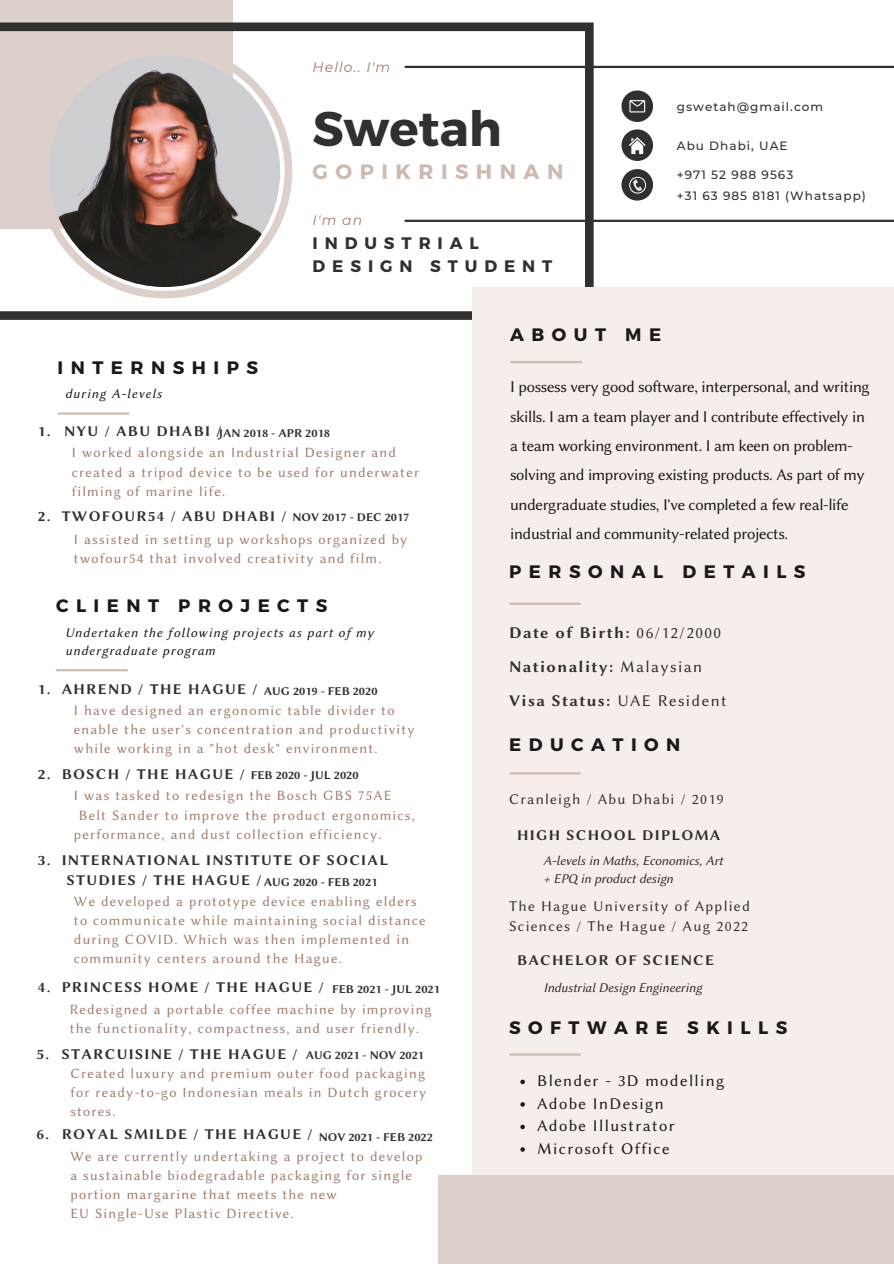
<style>
.page{position:relative;width:894px;height:1264px;background:#fff}
.page>*{position:absolute;margin:0;border:0;box-sizing:border-box;transform-origin:0 0}
.t1{font:700 48.6px "Montserrat";color:#303030}
.t2{font:700 20.85px "Montserrat";letter-spacing:.36em;color:#cdbab1}
.t3{font:700 18px "Montserrat";letter-spacing:.415em;color:#191919}
.t4{font:700 16.65px/22.5px "Montserrat";letter-spacing:.415em;color:#303030}
.t5{font:16.5px/29.2px "Lin Biolinum O";letter-spacing:-.02em;color:#191919}
.t6{font:16.5px "Lin Biolinum OB";letter-spacing:.085em;color:#303030}
.t7{font:16.5px "Lin Biolinum O";letter-spacing:.085em;color:#191919}
.t8{font:15px/20.2px "Lin Biolinum OB";letter-spacing:.085em;color:#303030}
.t9{font:15px/20.2px "Lin Biolinum O";letter-spacing:.085em;color:#303030}
.t10{font:14.85px "Lin Biolinum OB";letter-spacing:.085em;color:#303030}
.t11{font:14.25px/19.2px "Lin Biolinum O";letter-spacing:.085em;color:#a07c6b}
.t12{font:italic 13.8px "Montserrat";letter-spacing:.075em;color:#a07c6b}
.t13{font:13.5px "Lin Biolinum OI";color:#303030}
.t14{font:13.5px/18px "Lin Biolinum OI";letter-spacing:.085em;color:#191919}
.t15{font:12px "Lin Biolinum OB";color:#303030}
.t16{font:500 12px "Montserrat";letter-spacing:.085em;color:#303030}
.s1{font-family:"Lin Biolinum O"}
</style>
<div class="page">
<div style="left:0;top:0;width:233px;height:229px;background:#ddd0cb"></div>
<svg style="left:0;top:22px;width:593px;height:298px"></svg>
<div style="left:472px;top:287px;width:421px;height:976px;background:#f6eeea"></div>
<svg style="left:37px;top:43px;width:255px;height:255px"></svg>
<div style="left:438px;top:1175px;width:455px;height:88px;background:#ddd0cb"></div>
<img style="left:49px;top:56px;width:231px;height:231px;border-radius:50%">
<hr style="left:405px;top:220px;width:488px;height:2px;background:#303030">
<hr style="left:405px;top:66px;width:488px;height:2px;background:#303030">
<div style="left:621px;top:129px;width:32px;height:32px;background:#303030;border-radius:50%"></div>
<svg style="left:629px;top:137px;width:16px;height:17px"></svg>
<div style="left:621px;top:169px;width:32px;height:32px;background:#303030;border-radius:50%"></div>
<svg style="left:629px;top:177px;width:17px;height:17px"></svg>
<div style="left:621px;top:90px;width:32px;height:32px;background:#303030;border-radius:50%"></div>
<svg style="left:629px;top:100px;width:16px;height:12px"></svg>
<hr style="left:510px;top:1053px;width:70px;height:2px;background:#cdbab1">
<svg style="left:520px;top:1079px;width:4px;height:5px"></svg>
<svg style="left:520px;top:1102px;width:4px;height:4px"></svg>
<svg style="left:520px;top:1124px;width:4px;height:5px"></svg>
<svg style="left:520px;top:1147px;width:4px;height:4px"></svg>
<hr style="left:510px;top:772px;width:70px;height:2px;background:#cdbab1">
<hr style="left:510px;top:602px;width:70px;height:3px;background:#cdbab1">
<hr style="left:511px;top:361px;width:70px;height:2px;background:#cdbab1">
<hr style="left:59px;top:412px;width:69px;height:3px;background:#cdbab1">
<hr style="left:57px;top:669px;width:70px;height:2px;background:#cdbab1">
<p class="t12" style="left:312px;top:59px;width:79px">Hello.. I'm</p>
<p class="t1" style="left:312px;top:97px;width:191px">Swetah</p>
<p class="t2" style="left:312px;top:158px;width:252px">GOPIKRISHNAN</p>
<p class="t12" style="left:312px;top:212px;width:51px">I'm an</p>
<p class="t4" style="left:312px;top:231px;width:241px">INDUSTRIAL<br>DESIGN STUDENT</p>
<p class="t16" style="left:676px;top:99px;width:148px">gswetah@gmail.com</p>
<p class="t16" style="left:676px;top:138px;width:112px">Abu Dhabi, UAE</p>
<p class="t16" style="left:676px;top:167px;width:118px">+971 52 988 9563</p>
<p class="t16" style="left:676px;top:188px;width:190px">+31 63 985 8181 (Whatsapp)</p>
<p class="t3" style="left:57px;top:356px;width:202px">INTERNSHIPS</p>
<p class="t14" style="left:65px;top:384px;width:98px">during A-levels</p>
<p class="t8" style="left:38px;top:421px;width:14px">1.</p>
<p class="t8" style="left:64px;top:421px;width:159px">NYU / ABU DHABI /</p>
<p class="t15" style="left:218px;top:426px;width:113px">JAN 2018 - APR 2018</p>
<p class="t11" style="left:72px;top:443px;width:348px">I worked alongside an Industrial Designer and created a tripod device to be used for underwater filming of marine life.</p>
<p class="t8" style="left:38px;top:506px;width:14px">2.</p>
<p class="t10" style="left:62px;top:507px;width:226px">TWOFOUR54 / ABU DHABI /</p>
<p class="t15" style="left:292px;top:510px;width:118px">NOV 2017 - DEC 2017</p>
<p class="t11" style="left:74px;top:529px;width:335px">I assisted in setting up workshops organized by twofour54 that involved creativity and film.</p>
<p class="t3" style="left:56px;top:594px;width:273px">CLIENT PROJECTS</p>
<p class="t14" style="left:65px;top:623px;width:310px">Undertaken the following projects as part of my undergraduate program</p>
<p class="t8" style="left:38px;top:679px;width:14px">1.</p>
<p class="t8" style="left:62px;top:679px;width:197px">AHREND / THE HAGUE /</p>
<p class="t15" style="left:264px;top:683px;width:115px">AUG 2019 - FEB 2020</p>
<p class="t11" style="left:74px;top:700px;width:342px">I have designed an ergonomic table divider to enable the user's concentration and productivity while working in a "hot desk" environment.</p>
<p class="t8" style="left:38px;top:763px;width:14px">2.</p>
<p class="t8" style="left:62px;top:763px;width:184px">BOSCH / THE HAGUE /</p>
<p class="t15" style="left:251px;top:768px;width:109px">FEB 2020 - JUL 2020</p>
<p class="t8" style="left:38px;top:849px;width:14px">3.</p>
<p class="t11" style="left:74px;top:786px;width:319px">I was tasked to redesign the Bosch GBS 75AE</p>
<p class="t11" style="left:79px;top:805px;width:337px">Belt Sander to improve the product ergonomics,</p>
<p class="t11" style="left:74px;top:824px;width:309px">performance, and dust collection efficiency.</p>
<p class="t8" style="left:67px;top:849px;width:323px;text-indent:-5px">INTERNATIONAL INSTITUTE OF SOCIAL<br>STUDIES / THE HAGUE /</p>
<p class="t15" style="left:264px;top:875px;width:115px">AUG 2020 - FEB 2021</p>
<p class="t11" style="left:74px;top:891px;width:353px">We developed a prototype device enabling elders to communicate while maintaining social distance during COVID. Which was then implemented in community centers around the Hague.</p>
<p class="t8" style="left:38px;top:976px;width:14px">4.</p>
<p class="t8" style="left:62px;top:976px;width:264px">PRINCESS HOME / THE HAGUE /</p>
<p class="t15" style="left:332px;top:982px;width:109px">FEB 2021 - JUL 2021</p>
<p class="t11" style="left:70px;top:999px;width:363px">Redesigned a portable coffee machine by improving the functionality, compactness, and user friendly.</p>
<p class="t8" style="left:36px;top:1043px;width:14px">5.</p>
<p class="t8" style="left:62px;top:1043px;width:237px">STARCUISINE / THE HAGUE /</p>
<p class="t15" style="left:305px;top:1048px;width:120px">AUG 2021 - NOV 2021</p>
<p class="t11" style="left:70px;top:1063px;width:357px;text-align:justify">Created luxury and premium outer food packaging for ready-to-go Indonesian meals in Dutch grocery stores.</p>
<p class="t8" style="left:36px;top:1124px;width:14px">6.</p>
<p class="t8" style="left:62px;top:1124px;width:252px">ROYAL SMILDE / THE HAGUE /</p>
<p class="t15" style="left:318px;top:1129px;width:116px">NOV 2021 - FEB 2022</p>
<p class="t11" style="left:70px;top:1146px;width:353px">We are currently undertaking a project to develop a sustainable biodegradable packaging for single portion margarine that meets the new</p>
<p class="t11" style="left:70px;top:1203px;width:225px">EU Single-Use Plastic Directive.</p>
<p class="t3" style="left:510px;top:322px;width:152px">ABOUT ME</p>
<p class="t5" style="left:510px;top:372px;width:361px">I possess very good software, interpersonal, and writing skills. I am a team player and I contribute effectively in a team working environment. I am keen on problem&shy;solving and improving existing products. As part of my undergraduate studies, I've completed a few real-life industrial and community-related projects.</p>
<p class="t3" style="left:509px;top:560px;width:298px">PERSONAL DETAILS</p>
<p class="t6" style="left:509px;top:623px;width:214px">Date of Birth: <span class="s1">06/12/2000</span></p>
<p class="t6" style="left:509px;top:657px;width:194px">Nationality: <span class="s1">Malaysian</span></p>
<p class="t6" style="left:509px;top:691px;width:219px">Visa Status: <span class="s1">UAE Resident</span></p>
<p class="t3" style="left:509px;top:732px;width:173px">EDUCATION</p>
<p class="t9" style="left:509px;top:789px;width:216px">Cranleigh / Abu Dhabi / 2019</p>
<p class="t8" style="left:517px;top:824px;width:205px">HIGH SCHOOL DIPLOMA</p>
<p class="t13" style="left:543px;top:853px;width:181px">A-levels in Maths, Economics, Art</p>
<p class="t13" style="left:543px;top:871px;width:131px">+ EPQ in product design</p>
<p class="t9" style="left:509px;top:895px;width:242px">The Hague University of Applied<br>Sciences / The Hague / Aug 2022</p>
<p class="t8" style="left:517px;top:950px;width:198px">BACHELOR OF SCIENCE</p>
<p class="t13" style="left:543px;top:979px;width:160px">Industrial Design Engineering</p>
<p class="t3" style="left:509px;top:1015px;width:279px">SOFTWARE SKILLS</p>
<p class="t7" style="left:537px;top:1071px;width:189px">Blender - 3D modelling</p>
<p class="t7" style="left:537px;top:1094px;width:128px">Adobe InDesign</p>
<p class="t7" style="left:537px;top:1116px;width:139px">Adobe Illustrator</p>
<p class="t7" style="left:537px;top:1139px;width:134px">Microsoft Office</p>
</div>
